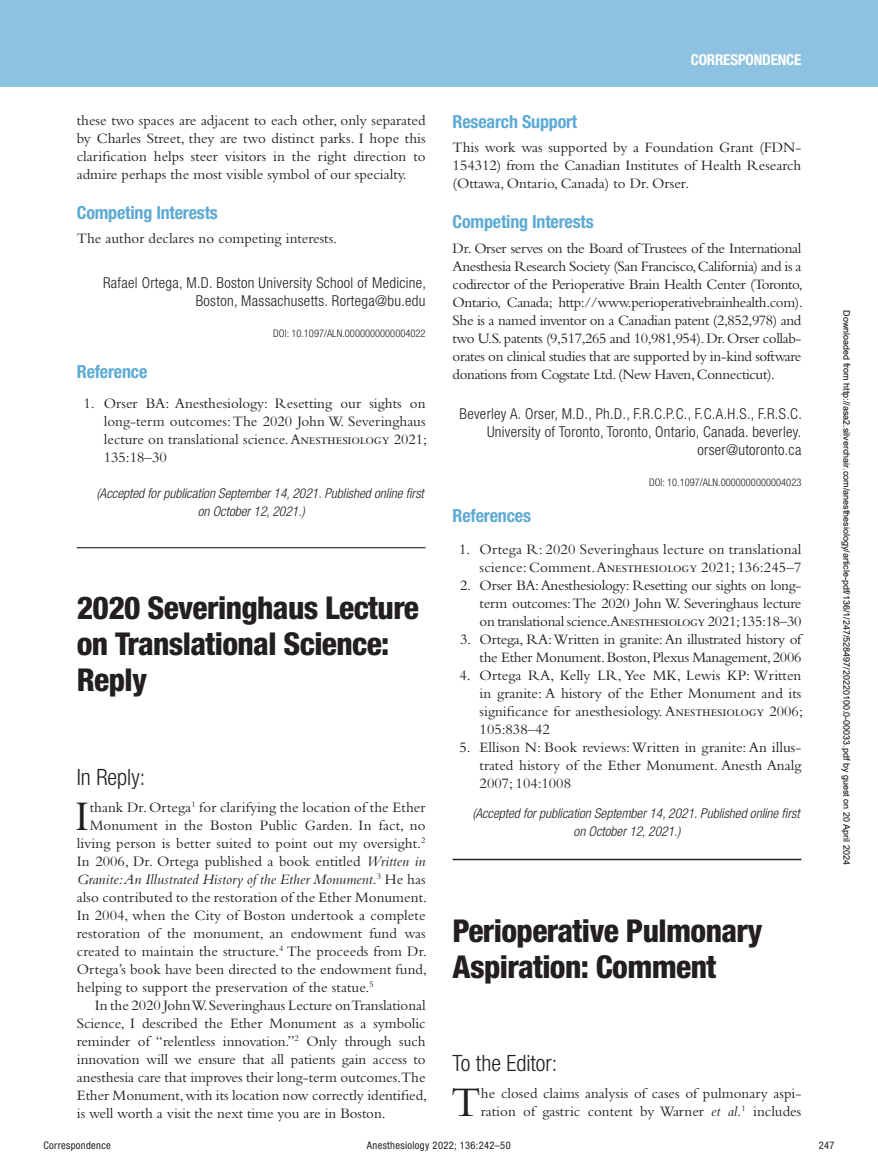
<style>
.page{position:relative;width:878px;height:1175px;background:#fff}
.page>*{position:absolute;margin:0;border:0;box-sizing:border-box;transform-origin:0 0}
.t1{font:43.95px "Bembo Std";color:#231f20}
.t2{font:800 condensed 31.5px/36px "Helvetica Neue LT Std";letter-spacing:-.02em;color:#231f20}
.t3{font:300 condensed 22.5px "Helvetica Neue LT Std";color:#231f20}
.t4{font:700 condensed 18px "Helvetica Neue LT Std";letter-spacing:-.01em;color:#5caad4}
.t5{font:15px/18px "Bembo Std";color:#231f20;text-align:justify}
.t6{font:300 condensed 15px/18px "Helvetica Neue LT Std";letter-spacing:.02em;color:#231f20;text-align:right}
.t7{font:15px/18px "Bembo Std";letter-spacing:-.02em;color:#231f20;text-align:right}
.t8{font:italic 15px "Bembo Std";letter-spacing:.005em;color:#231f20}
.t9{font:700 condensed 15px "Helvetica Neue LT Std";letter-spacing:-.01em;color:#fff}
.t10{font:italic 300 condensed 13.5px/18px "Helvetica Neue LT Std";color:#231f20}
.t11{font:300 condensed 10.5px "Helvetica Neue LT Std";color:#231f20}
.t12{font:condensed 10.5px "Helvetica Neue LT Std";letter-spacing:.03em;color:#231f20}
.t13{font:9px "Arial";color:#000}
.s1{font-style:italic}
.s2{font-style:normal}
</style>
<div class="page">
<div style="left:0;top:0;width:878px;height:86px;background:#8dc3e0"></div>
<hr style="left:77px;top:547px;width:348px;height:1px;background:#231f20">
<hr style="left:452px;top:858px;width:349px;height:2px;background:#231f20">
<p class="t5" style="left:77px;top:111px;width:350px">these two spaces are adjacent to each other, only separated by Charles Street, they are two distinct parks. I hope this clarification helps steer visitors in the right direction to admire perhaps the most visible symbol of our specialty.</p>
<p class="t4" style="left:77px;top:201px;width:142px">Competing Interests</p>
<p class="t5" style="left:77px;top:229px;width:262px">The author declares no competing interests.</p>
<p class="t6" style="left:103px;top:274px;width:324px">Rafael Ortega, M.D. Boston University School of Medicine,<br>Boston, Massachusetts. Rortega@bu.edu</p>
<p class="t11" style="left:273px;top:327px;width:154px">DOI: 10.1097/ALN.0000000000004022</p>
<p class="t4" style="left:77px;top:360px;width:72px">Reference</p>
<p class="t5" style="left:104px;top:393px;width:325px;text-indent:-20px">1. Orser BA: Anesthesiology: Resetting our sights on long-term outcomes: The 2020 John W. Severinghaus lecture on translational science. Anesthesiology 2021; 135:18–30</p>
<p class="t10" style="left:198px;top:484px;width:227px;text-indent:-101px">(Accepted for publication September 14, 2021. Published online first on October 12, 2021.)</p>
<h2 class="t2" style="left:77px;top:589px;width:344px">2020 Severinghaus Lecture on Translational Science:<br>Reply</h2>
<h3 class="t3" style="left:77px;top:764px;width:70px">In Reply:</h3>
<h1 class="t1" style="left:75px;top:790px;width:16px">I</h1>
<p class="t5" style="left:90px;top:797px;width:337px">thank Dr. Ortega<sup>1</sup> for clarifying the location of the Ether</p>
<p class="t5" style="left:90px;top:815px;width:337px">Monument in the Boston Public Garden. In fact, no</p>
<p class="t5" style="left:77px;top:833px;width:350px">living person is better suited to point out my oversight.<sup>2</sup></p>
<p class="t5" style="left:77px;top:851px;width:350px">In 2006, Dr. Ortega published a book entitled <span class="s1">Written in</span></p>
<p class="t8" style="left:77px;top:870px;width:350px">Granite: An Illustrated History of the Ether Monument<span class="s2">.</span><sup>3</sup> <span class="s2">He has</span></p>
<p class="t5" style="left:77px;top:887px;width:352px">also contributed to the restoration of the Ether Monument.</p>
<p class="t5" style="left:77px;top:905px;width:350px">In 2004, when the City of Boston undertook a complete</p>
<p class="t5" style="left:77px;top:923px;width:350px">restoration of the monument, an endowment fund was</p>
<p class="t5" style="left:77px;top:941px;width:352px">created to maintain the structure.<sup>4</sup> The proceeds from Dr.</p>
<p class="t5" style="left:77px;top:959px;width:352px">Ortega’s book have been directed to the endowment fund,</p>
<p class="t5" style="left:77px;top:977px;width:298px">helping to support the preservation of the statue.<sup>5</sup></p>
<p class="t5" style="left:95px;top:995px;width:332px">In the 2020 John W. Severinghaus Lecture on Translational</p>
<p class="t5" style="left:77px;top:1013px;width:350px">Science, I described the Ether Monument as a symbolic</p>
<p class="t5" style="left:77px;top:1031px;width:350px">reminder of “relentless innovation.”<sup>2</sup> Only through such</p>
<p class="t5" style="left:77px;top:1049px;width:350px">innovation will we ensure that all patients gain access to</p>
<p class="t5" style="left:77px;top:1067px;width:350px">anesthesia care that improves their long-term outcomes.The</p>
<p class="t5" style="left:77px;top:1085px;width:352px">Ether Monument, with its location now correctly identified,</p>
<p class="t5" style="left:77px;top:1103px;width:310px">is well worth a visit the next time you are in Boston.</p>
<p class="t9" style="left:690px;top:51px;width:112px">CORRESPONDENCE</p>
<p class="t4" style="left:452px;top:110px;width:126px">Research Support</p>
<p class="t5" style="left:452px;top:138px;width:350px">This work was supported by a Foundation Grant (FDN-154312) from the Canadian Institutes of Health Research (Ottawa, Ontario, Canada) to Dr. Orser.</p>
<p class="t4" style="left:452px;top:211px;width:142px">Competing Interests</p>
<p class="t5" style="left:452px;top:239px;width:352px">Dr. Orser serves on the Board of Trustees of the International Anesthesia Research Society (San Francisco, California) and is a codirector of the Perioperative Brain Health Center (Toronto, Ontario, Canada; http://www.perioperativebrainhealth.com).<br>She is a named inventor on a Canadian patent (2,852,978) and two U.S. patents (9,517,265 and 10,981,954). Dr. Orser collab&shy;orates on clinical studies that are supported by in-kind software donations from Cogstate Ltd. (New Haven, Connecticut).</p>
<p class="t6" style="left:459px;top:405px;width:344px">Beverley A. Orser, M.D., Ph.D., F.R.C.P.C., F.C.A.H.S., F.R.S.C.<br>University of Toronto, Toronto, Ontario, Canada. beverley. orser@utoronto.ca</p>
<p class="t11" style="left:649px;top:476px;width:154px">DOI: 10.1097/ALN.0000000000004023</p>
<p class="t4" style="left:452px;top:505px;width:80px">References</p>
<p class="t5" style="left:459px;top:540px;width:344px;text-align:right">1. Ortega R: 2020 Severinghaus lecture on translational science: Comment. Anesthesiology 2021; 136:245–7</p>
<p class="t5" style="left:479px;top:576px;width:323px;text-indent:-20px">2. Orser BA: Anesthesiology: Resetting our sights on long&shy;term outcomes: The 2020 John W. Severinghaus lecture on translational science.Anesthesiology 2021; 135:18–30</p>
<p class="t7" style="left:460px;top:630px;width:343px">3. Ortega, RA: Written in granite: An illustrated history of the Ether Monument. Boston, Plexus Management, 2006</p>
<p class="t5" style="left:479px;top:666px;width:325px;text-indent:-20px">4. Ortega RA, Kelly LR, Yee MK, Lewis KP: Written in granite: A history of the Ether Monument and its significance for anesthesiology. Anesthesiology 2006; 105:838–42</p>
<p class="t5" style="left:479px;top:738px;width:323px;text-indent:-20px">5. Ellison N: Book reviews: Written in granite: An illus&shy;trated history of the Ether Monument. Anesth Analg 2007; 104:1008</p>
<p class="t10" style="left:573px;top:804px;width:227px;text-indent:-101px">(Accepted for publication September 14, 2021. Published online first on October 12, 2021.)</p>
<h2 class="t2" style="left:452px;top:911px;width:311px">Perioperative Pulmonary<br>Aspiration: Comment</h2>
<h3 class="t3" style="left:452px;top:1050px;width:106px">To the Editor:</h3>
<h1 class="t1" style="left:451px;top:1077px;width:31px">T</h1>
<p class="t5" style="left:481px;top:1084px;width:322px">he closed claims analysis of cases of pulmonary aspi&shy;ration of gastric content by Warner <span class="s1">et al.</span><sup>1</sup> includes</p>
<p class="t13" style="left:850px;top:310px;width:556px;rotate:90deg">Downloaded from http://asa2.silverchair.com/anesthesiology/article-pdf/136/1/247/528497/20220100.0-00033.pdf by guest on 20 April 2024</p>
<p class="t12" style="left:44px;top:1139px;width:69px">Correspondence</p>
<p class="t12" style="left:367px;top:1139px;width:145px">Anesthesiology 2022; 136:242–50</p>
<p class="t12" style="left:818px;top:1139px;width:17px">247</p>
</div>
